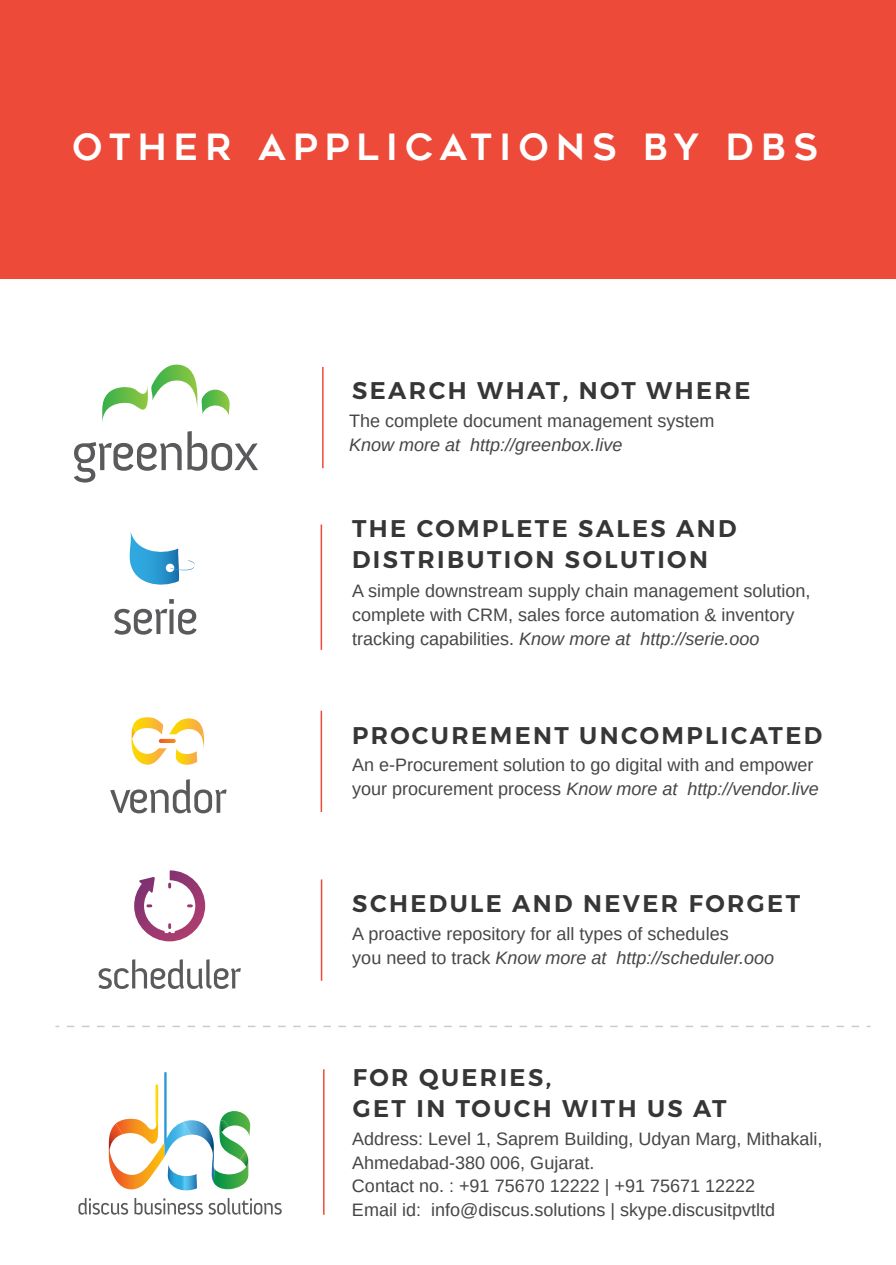
<style>
.page{position:relative;width:896px;height:1265px;background:#fff}
.page>*{position:absolute;margin:0;border:0;box-sizing:border-box;transform-origin:0 0}
.t1{font:36px "Geometos";letter-spacing:.2em;color:#fff}
.t2{font:600 24px/31.2px "Montserrat";letter-spacing:.1em;color:#363636}
.t3{font:18px/24px "Arimo";color:#464646}
.t4{font:italic 18px "Arimo";color:#464646}
.s1{font-style:italic}
</style>
<div class="page">
<div style="left:0;top:0;width:896px;height:278px;background:#ee4a39"></div>
<hr style="left:322px;top:367px;width:1px;height:101px;background:#ee4a39">
<hr style="left:320px;top:524px;width:2px;height:126px;background:#ee4a39">
<hr style="left:320px;top:710px;width:2px;height:102px;background:#ee4a39">
<hr style="left:321px;top:879px;width:1px;height:101px;background:#ee4a39">
<hr style="left:323px;top:1069px;width:1px;height:145px;background:#ee4a39">
<svg style="left:78px;top:1072px;width:204px;height:142px"></svg>
<svg style="left:67px;top:1025px;width:803px;height:2px"></svg>
<svg style="left:74px;top:431px;width:184px;height:51px"></svg>
<svg style="left:102px;top:364px;width:128px;height:58px"></svg>
<svg style="left:114px;top:599px;width:82px;height:35px"></svg>
<svg style="left:129px;top:531px;width:66px;height:54px"></svg>
<svg style="left:110px;top:779px;width:116px;height:34px"></svg>
<svg style="left:131px;top:717px;width:73px;height:48px"></svg>
<img style="left:201px;top:732px;width:3px;height:16px">
<svg style="left:98px;top:959px;width:143px;height:29px"></svg>
<svg style="left:134px;top:870px;width:71px;height:71px"></svg>
<h1 class="t1" style="left:72px;top:127px;width:747px">OTHER APPLICATIONS BY DBS</h1>
<h2 class="t2" style="left:352px;top:375px;width:400px">SEARCH WHAT, NOT WHERE</h2>
<p class="t3" style="left:349px;top:409px;width:367px">The complete document management system</p>
<p class="t4" style="left:349px;top:433px;width:275px">Know more at http://greenbox.live</p>
<h2 class="t2" style="left:352px;top:513px;width:386px">THE COMPLETE SALES AND<br>DISTRIBUTION SOLUTION</h2>
<p class="t3" style="left:352px;top:578px;width:460px">A simple downstream supply chain management solution, complete with CRM, sales force automation &amp; inventory tracking capabilities. <span class="s1">Know more at http://serie.ooo</span></p>
<h2 class="t2" style="left:352px;top:720px;width:471px">PROCUREMENT UNCOMPLICATED</h2>
<p class="t3" style="left:352px;top:752px;width:468px">An e-Procurement solution to go digital with and empower your procurement process <span class="s1">Know more at http://vendor.live</span></p>
<h2 class="t2" style="left:352px;top:887px;width:449px">SCHEDULE AND NEVER FORGET</h2>
<p class="t3" style="left:352px;top:921px;width:423px">A proactive repository for all types of schedules<br>you need to track <span class="s1">Know more at http://scheduler.ooo</span></p>
<h2 class="t2" style="left:353px;top:1061px;width:375px">FOR QUERIES,<br>GET IN TOUCH WITH US AT</h2>
<p class="t3" style="left:352px;top:1127px;width:472px">Address: Level 1, Saprem Building, Udyan Marg, Mithakali, Ahmedabad-380 006, Gujarat.<br>Contact no. : +91 75670 12222 | +91 75671 12222<br>Email id: info@discus.solutions | skype.discusitpvtltd</p>
</div>
